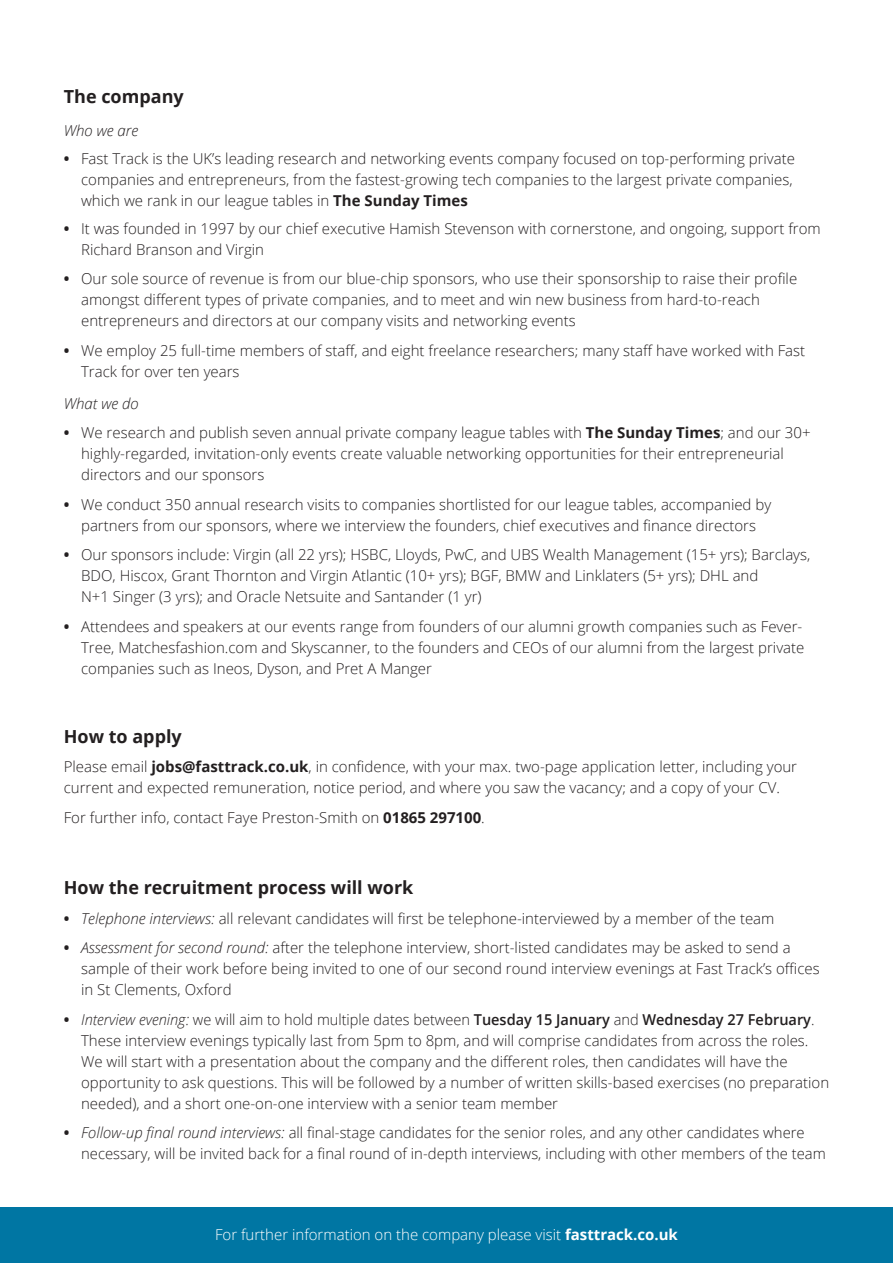
<style>
.page{position:relative;width:893px;height:1263px;background:#fff}
.page>*{position:absolute;margin:0;border:0;box-sizing:border-box;transform-origin:0 0}
.t1{font:700 18px "Open Sans";color:#231f20}
.t2{font:300 15px/21px "Open Sans";color:#231f20}
.t3{font:300 15px "Open Sans";color:#fff}
.t4{font:italic 300 15px "Open Sans";color:#231f20}
.s1{font-weight:700}
.s2{font-style:italic}
.s3{font-weight:600}
</style>
<div class="page">
<div style="left:0;top:1208px;width:893px;height:55px;background:#0076a3"></div>
<p class="t1" style="left:64px;top:84px;width:121px">The company</p>
<p class="t4" style="left:64px;top:120px;width:76px">Who we are</p>
<p class="t2" style="left:81px;top:147px;width:715px;text-indent:-17px"><span class="s1">•</span> Fast Track is the UK’s leading research and networking events company focused on top-performing private companies and entrepreneurs, from the fastest-growing tech companies to the largest private companies, which we rank in our league tables in <span class="s1">The Sunday Times</span></p>
<p class="t2" style="left:81px;top:217px;width:741px;text-indent:-17px"><span class="s1">•</span> It was founded in 1997 by our chief executive Hamish Stevenson with cornerstone, and ongoing, support from<br>Richard Branson and Virgin</p>
<p class="t2" style="left:81px;top:268px;width:718px;text-indent:-17px"><span class="s1">•</span> Our sole source of revenue is from our blue-chip sponsors, who use their sponsorship to raise their profile amongst different types of private companies, and to meet and win new business from hard-to-reach entrepreneurs and directors at our company visits and networking events</p>
<p class="t2" style="left:81px;top:339px;width:726px;text-indent:-17px"><span class="s1">•</span> We employ 25 full-time members of staff, and eight freelance researchers; many staff have worked with Fast<br>Track for over ten years</p>
<p class="t4" style="left:64px;top:393px;width:76px">What we do</p>
<p class="t2" style="left:81px;top:422px;width:731px;text-indent:-17px"><span class="s1">•</span> We research and publish seven annual private company league tables with <span class="s1">The Sunday Times</span>; and our 30+ highly-regarded, invitation-only events create valuable networking opportunities for their entrepreneurial directors and our sponsors</p>
<p class="t2" style="left:64px;top:493px;width:709px;text-align:center"><span class="s1">•</span> We conduct 350 annual research visits to companies shortlisted for our league tables, accompanied by partners from our sponsors, where we interview the founders, chief executives and finance directors</p>
<p class="t2" style="left:81px;top:544px;width:731px;text-indent:-17px"><span class="s1">•</span> Our sponsors include: Virgin (all 22 yrs); HSBC, Lloyds, PwC, and UBS Wealth Management (15+ yrs); Barclays,<br>BDO, Hiscox, Grant Thornton and Virgin Atlantic (10+ yrs); BGF, BMW and Linklaters (5+ yrs); DHL and<br>N+1 Singer (3 yrs); and Oracle Netsuite and Santander (1 yr)</p>
<p class="t2" style="left:81px;top:615px;width:725px;text-indent:-17px"><span class="s1">•</span> Attendees and speakers at our events range from founders of our alumni growth companies such as Fever-<br>Tree, Matchesfashion.com and Skyscanner, to the founders and CEOs of our alumni from the largest private companies such as Ineos, Dyson, and Pret A Manger</p>
<p class="t1" style="left:64px;top:723px;width:120px">How to apply</p>
<p class="t2" style="left:64px;top:756px;width:735px">Please email <span class="s1">jobs@fasttrack.co.uk</span>, in confidence, with your max. two-page application letter, including your current and expected remuneration, notice period, and where you saw the vacancy; and a copy of your CV.</p>
<p class="t2" style="left:64px;top:806px;width:423px">For further info, contact Faye Preston-Smith on <span class="s1">01865 297100</span>.</p>
<p class="t1" style="left:64px;top:875px;width:351px">How the recruitment process will work</p>
<p class="t2" style="left:64px;top:907px;width:712px"><span class="s1">•</span> <span class="s2">Telephone interviews:</span> all relevant candidates will first be telephone-interviewed by a member of the team</p>
<p class="t2" style="left:81px;top:937px;width:740px;text-indent:-17px"><span class="s1">•</span> <span class="s2">Assessment for second round:</span> after the telephone interview, short-listed candidates may be asked to send a sample of their work before being invited to one of our second round interview evenings at Fast Track’s offices in St Clements, Oxford</p>
<p class="t2" style="left:81px;top:1008px;width:750px;text-indent:-17px"><span class="s1">•</span> <span class="s2">Interview evening:</span> we will aim to hold multiple dates between <span class="s3">Tuesday 15 January</span> and <span class="s3">Wednesday 27 February</span>.<br>These interview evenings typically last from 5pm to 8pm, and will comprise candidates from across the roles.<br>We will start with a presentation about the company and the different roles, then candidates will have the opportunity to ask questions. This will be followed by a number of written skills-based exercises (no preparation needed), and a short one-on-one interview with a senior team member</p>
<p class="t2" style="left:81px;top:1122px;width:746px;text-indent:-17px"><span class="s1">•</span> <span class="s2">Follow-up final round interviews:</span> all final-stage candidates for the senior roles, and any other candidates where necessary, will be invited back for a final round of in-depth interviews, including with other members of the team</p>
<p class="t3" style="left:215px;top:1225px;width:464px">For further information on the company please visit <span class="s1">fasttrack.co.uk</span></p>
</div>
